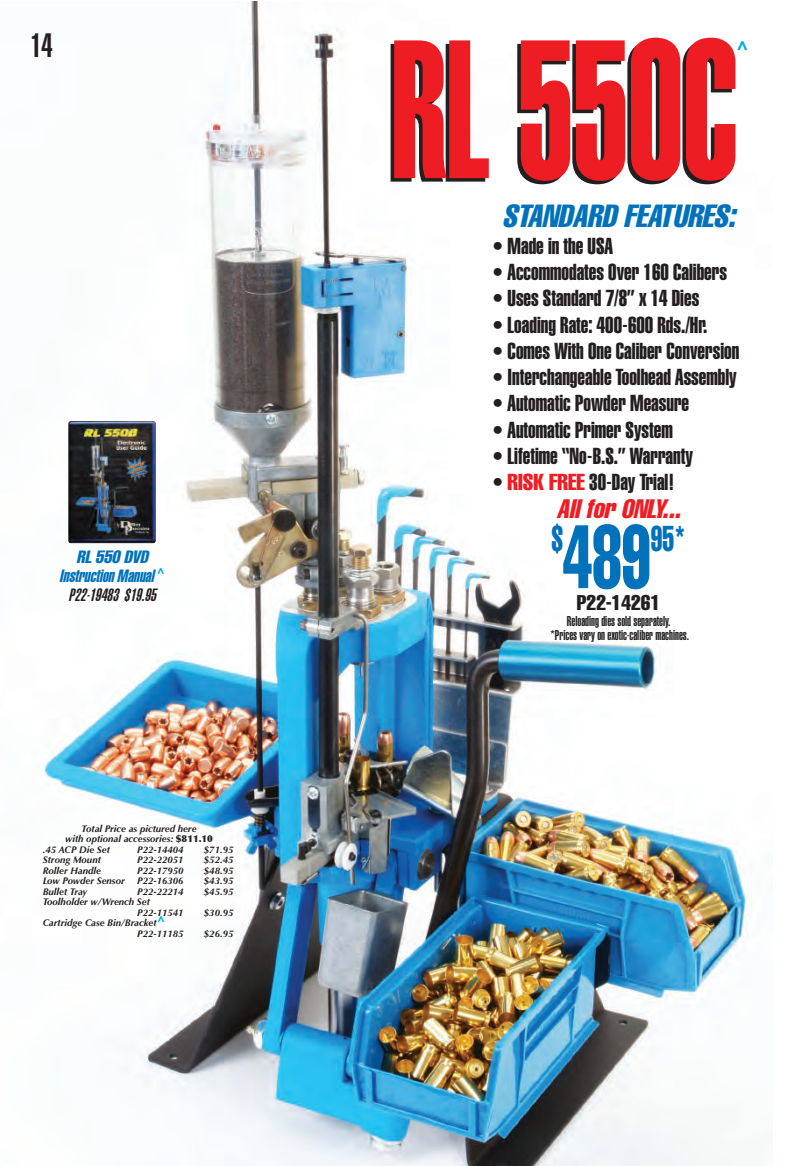
<style>
.page{position:relative;width:788px;height:1166px;background:#fff}
.page>*{position:absolute;margin:0;border:0;box-sizing:border-box;transform-origin:0 0}
.t1{font:193.38px "Helvetica LT Std Extra Comp";color:#ee1d23;scale:.77 1}
.t2{font:88.2px "Helvetica LT Std Comp";color:#0072bc;scale:.71 1}
.t3{font:35.35px "Helvetica LT Std Comp";color:#0072bc;scale:.71 1}
.t4{font:33.25px "Helvetica LT Std Ultra Comp";color:#231f20}
.t5{font:italic 31.5px "Helvetica LT Std Comp";color:#0072bc}
.t6{font:italic 26.25px "Helvetica LT Std Comp";color:#ee1d23}
.t7{font:22.75px "Helvetica LT Std Extra Comp";color:#231f20}
.t8{font:21px "Helvetica LT Std Comp";color:#231f20}
.t9{font:900 21px "Optima";color:#00aeef}
.t10{font:italic 17.5px "Helvetica LT Std Extra Comp";color:#0072bc}
.t11{font:italic 17.5px "Helvetica LT Std Ultra Comp";color:#231f20}
.t12{font:italic 17.5px "Helvetica LT Std Comp";color:#0072bc}
.t13{font:14px/14px "Helvetica LT Std Ultra Comp";color:#231f20;text-align:center}
.t14{font:italic 700 9.62px/10.5px "Optima LT Std";color:#231f20}
.s1{font-family:"Helvetica LT Std Comp";color:#ee1d23}
.s2{font-family:"Optima";font-weight:900;font-style:normal}
.s3{font-family:"Optima";font-weight:900;font-style:normal;font-size:14px;color:#00aeef}
</style>
<div class="page">
<img style="left:44px;top:2px;width:704px;height:1164px">
<img style="left:68px;top:421px;width:88px;height:122px;border-radius:3px">
<div style="left:67px;top:420px;width:90px;height:124px;border:2px solid #fff;border-radius:3px"></div>
<h3 class="t4" style="left:30px;top:33px;width:24px">14</h3>
<h1 class="t1" style="left:391px;top:40px;width:452px">RL 550C</h1>
<h3 class="t9" style="left:735px;top:36px;width:16px">^</h3>
<h3 class="t5" style="left:502px;top:205px;width:240px">STANDARD FEATURES:</h3>
<h3 class="t7" style="left:492px;top:237px;width:122px">• Made in the USA</h3>
<h3 class="t7" style="left:492px;top:264px;width:236px">• Accommodates Over 160 Calibers</h3>
<h3 class="t7" style="left:492px;top:290px;width:209px">• Uses Standard 7/8” x 14 Dies</h3>
<h3 class="t7" style="left:492px;top:316px;width:217px">• Loading Rate: 400-600 Rds./Hr.</h3>
<h3 class="t7" style="left:492px;top:342px;width:249px">• Comes With One Caliber Conversion</h3>
<h3 class="t7" style="left:492px;top:369px;width:246px">• Interchangeable Toolhead Assembly</h3>
<h3 class="t7" style="left:492px;top:395px;width:199px">• Automatic Powder Measure</h3>
<h3 class="t7" style="left:492px;top:421px;width:182px">• Automatic Primer System</h3>
<h3 class="t7" style="left:492px;top:447px;width:202px">• Lifetime “No-B.S.” Warranty</h3>
<h3 class="t7" style="left:492px;top:474px;width:184px">• <span class="s1">RISK FREE</span> 30-Day Trial!</h3>
<h3 class="t6" style="left:556px;top:499px;width:130px">Allfor ONLY...</h3>
<h3 class="t3" style="left:551px;top:526px;width:18px">$</h3>
<h2 class="t2" style="left:563px;top:525px;width:125px">489</h2>
<h3 class="t3" style="left:650px;top:526px;width:51px">95*</h3>
<h3 class="t12" style="left:77px;top:550px;width:76px">RL 550 DVD</h3>
<h3 class="t10" style="left:59px;top:569px;width:108px">Instruction Manual<sup>^</sup></h3>
<h3 class="t11" style="left:69px;top:588px;width:92px">P22-19483 $19.95</h3>
<h3 class="t8" style="left:577px;top:595px;width:85px">P22-14261</h3>
<h3 class="t13" style="left:550px;top:615px;width:140px">Reloading dies sold separately.<br>*Prices vary on exotic-caliber machines.</h3>
<p class="t14" style="left:82px;top:824px;width:116px">Total Price as pictured here</p>
<p class="t14" style="left:65px;top:834px;width:149px">with optional accessories: <span class="s2">$811.10</span></p>
<p class="t14" style="left:43px;top:845px;width:69px">.45 ACP Die Set</p>
<p class="t14" style="left:137px;top:845px;width:48px">P22-14404</p>
<p class="t14" style="left:204px;top:845px;width:31px">$71.95</p>
<p class="t14" style="left:43px;top:855px;width:60px">Strong Mount</p>
<p class="t14" style="left:137px;top:855px;width:48px">P22-22051</p>
<p class="t14" style="left:204px;top:855px;width:31px">$52.45</p>
<p class="t14" style="left:43px;top:866px;width:60px">Roller Handle</p>
<p class="t14" style="left:137px;top:866px;width:48px">P22-17950</p>
<p class="t14" style="left:204px;top:866px;width:31px">$48.95</p>
<p class="t14" style="left:43px;top:876px;width:83px">Low Powder Sensor</p>
<p class="t14" style="left:137px;top:876px;width:48px">P22-16306</p>
<p class="t14" style="left:204px;top:876px;width:31px">$43.95</p>
<p class="t14" style="left:43px;top:887px;width:46px">Bullet Tray</p>
<p class="t14" style="left:137px;top:887px;width:48px">P22-22214</p>
<p class="t14" style="left:204px;top:887px;width:31px">$45.95</p>
<p class="t14" style="left:137px;top:897px;width:48px;text-indent:-94px">Toolholder w/Wrench Set<br>P22-11541</p>
<p class="t14" style="left:204px;top:908px;width:31px">$30.95</p>
<p class="t14" style="left:137px;top:918px;width:48px;text-indent:-94px">Cartridge Case Bin/Bracket<span class="s3">^<br></span>P22-11185</p>
<p class="t14" style="left:204px;top:929px;width:31px">$26.95</p>
</div>
